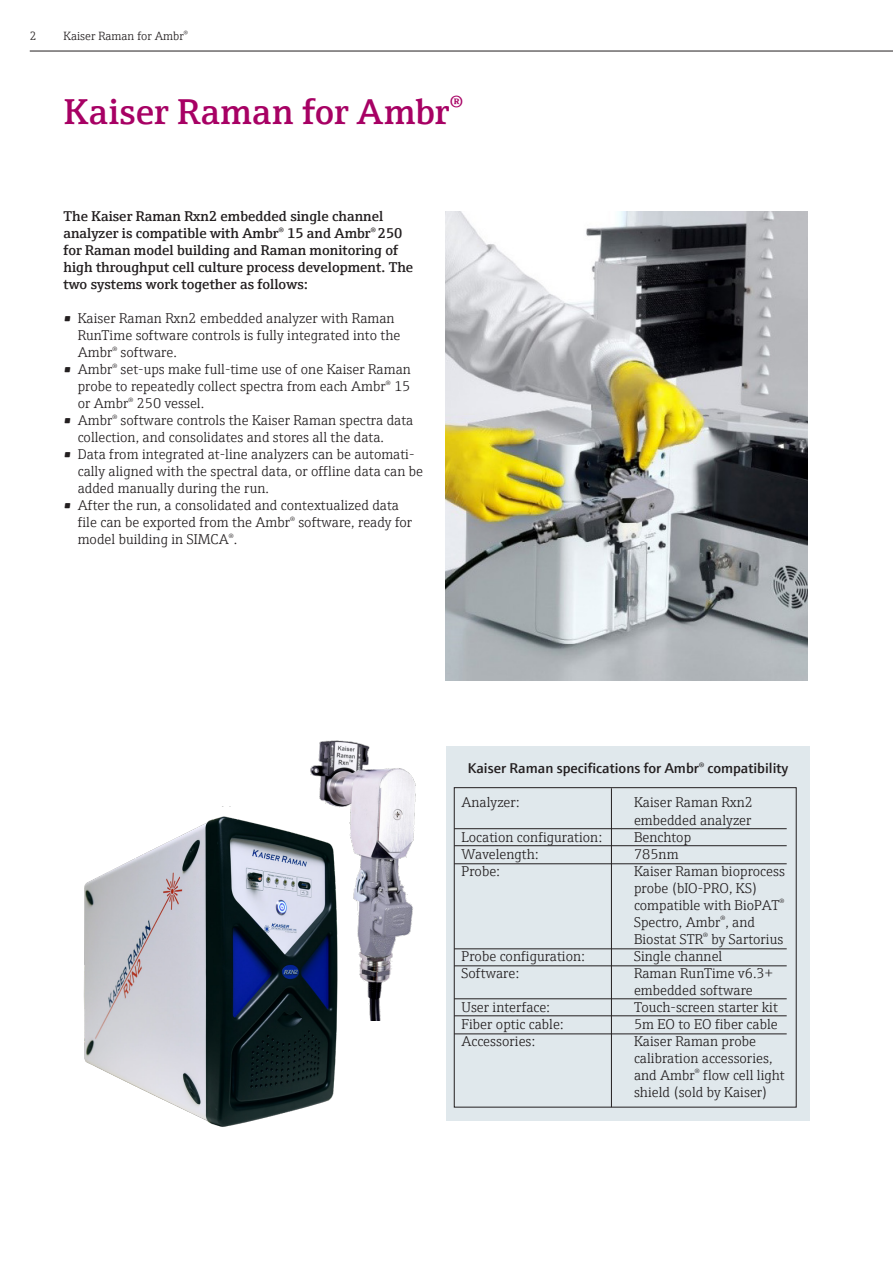
<style>
.page{position:relative;width:893px;height:1263px;background:#fff}
.page>*{position:absolute;margin:0;border:0;box-sizing:border-box;transform-origin:0 0}
.Inside_Headline{font:600 36px "E+H Serif";letter-spacing:.005em;color:#a70164}
.Copy_Default{font:300 14.25px/17px "E+H Serif";color:#231f20}
.Copy_Accent__Strg_Sh{font:600 14.25px/17px "E+H Serif";color:#231f20}
.Chart_Legend{font:600 14.25px "E+H Sans";color:#231f20}
.Topline_Inside{font:300 12px "E+H Serif";color:#231f20}
.s1{font-weight:600}
</style>
<div class="page">
<hr style="left:30px;top:51px;width:863px;height:1px;background:#231f20">
<img style="left:310px;top:740px;width:106px;height:281px">
<img style="left:446px;top:212px;width:362px;height:468px">
<div style="left:446px;top:747px;width:363px;height:374px;background:#e0e8ec"></div>
<div style="left:454px;top:787px;width:342px;height:320px;border:1px solid #231f20"></div>
<hr style="left:454px;top:828px;width:333px;height:1px;background:#231f20">
<hr style="left:454px;top:845px;width:333px;height:1px;background:#231f20">
<hr style="left:454px;top:863px;width:333px;height:1px;background:#231f20">
<hr style="left:454px;top:948px;width:333px;height:1px;background:#231f20">
<hr style="left:454px;top:965px;width:333px;height:1px;background:#231f20">
<hr style="left:454px;top:998px;width:333px;height:1px;background:#231f20">
<hr style="left:454px;top:1015px;width:333px;height:1px;background:#231f20">
<hr style="left:454px;top:1034px;width:333px;height:1px;background:#231f20">
<hr style="left:611px;top:788px;width:1px;height:319px;background:#231f20">
<img style="left:83px;top:807px;width:269px;height:320px">
<p class="Topline_Inside" style="left:30px;top:27px;width:8px">2</p>
<p class="Topline_Inside" style="left:64px;top:27px;width:126px">Kaiser Raman for Ambr<sup>®</sup></p>
<p class="Inside_Headline" style="left:64px;top:84px;width:400px">Kaiser Raman for Ambr<sup>®</sup></p>
<p class="Copy_Accent__Strg_Sh" style="left:63px;top:207px;width:351px">The Kaiser Raman Rxn2 embedded single channel analyzer is compatible with Ambr<sup>®</sup> 15 and Ambr<sup>®</sup> 250 for Raman model building and Raman monitoring of high throughput cell culture process development. The two systems work together as follows:</p>
<p class="Copy_Default" style="left:78px;top:309px;width:324px;text-indent:-14px"><span class="s1">•</span> Kaiser Raman Rxn2 embedded analyzer with Raman<br>RunTime software controls is fully integrated into the<br>Ambr<sup>®</sup> software.</p>
<p class="Copy_Default" style="left:78px;top:360px;width:335px;text-align:justify;text-indent:-14px"><span class="s1">•</span> Ambr<sup>®</sup> set-ups make full-time use of one Kaiser Raman probe to repeatedly collect spectra from each Ambr<sup>®</sup> 15 or Ambr<sup>®</sup> 250 vessel.</p>
<p class="Copy_Default" style="left:78px;top:411px;width:337px;text-indent:-14px"><span class="s1">•</span> Ambr<sup>®</sup> software controls the Kaiser Raman spectra data collection, and consolidates and stores all the data.</p>
<p class="Copy_Default" style="left:78px;top:445px;width:347px;text-indent:-14px"><span class="s1">•</span> Data from integrated at-line analyzers can be automati&shy;cally aligned with the spectral data, or offline data can be added manually during the run.</p>
<p class="Copy_Default" style="left:78px;top:496px;width:336px;text-indent:-14px"><span class="s1">•</span> After the run, a consolidated and contextualized data file can be exported from the Ambr<sup>®</sup> software, ready for model building in SIMCA<sup>®</sup>.</p>
<p class="Chart_Legend" style="left:468px;top:758px;width:322px">Kaiser Raman specifications for Ambr<sup>®</sup> compatibility</p>
<p class="Copy_Default" style="left:461px;top:793px;width:59px">Analyzer:</p>
<p class="Copy_Default" style="left:634px;top:793px;width:121px">Kaiser Raman Rxn2 embedded analyzer</p>
<p class="Copy_Default" style="left:461px;top:827px;width:142px">Location configuration:</p>
<p class="Copy_Default" style="left:634px;top:827px;width:59px">Benchtop</p>
<p class="Copy_Default" style="left:461px;top:844px;width:79px">Wavelength:</p>
<p class="Copy_Default" style="left:634px;top:844px;width:46px">785nm</p>
<p class="Copy_Default" style="left:461px;top:861px;width:40px">Probe:</p>
<p class="Copy_Default" style="left:634px;top:861px;width:152px">Kaiser Raman bioprocess probe (bIO-PRO, KS) compatible with BioPAT<sup>®<br></sup>Spectro, Ambr<sup>®</sup>, and<br>Biostat STR<sup>®</sup> by Sartorius</p>
<p class="Copy_Default" style="left:461px;top:946px;width:125px">Probe configuration:</p>
<p class="Copy_Default" style="left:634px;top:946px;width:90px">Single channel</p>
<p class="Copy_Default" style="left:461px;top:963px;width:59px">Software:</p>
<p class="Copy_Default" style="left:634px;top:963px;width:140px">Raman RunTime v6.3+ embedded software</p>
<p class="Copy_Default" style="left:461px;top:997px;width:90px">User interface:</p>
<p class="Copy_Default" style="left:634px;top:997px;width:145px">Touch-screen starter kit</p>
<p class="Copy_Default" style="left:461px;top:1014px;width:104px">Fiber optic cable:</p>
<p class="Copy_Default" style="left:634px;top:1014px;width:145px">5m EO to EO fiber cable</p>
<p class="Copy_Default" style="left:461px;top:1031px;width:75px">Accessories:</p>
<p class="Copy_Default" style="left:634px;top:1031px;width:152px">Kaiser Raman probe calibration accessories, and Ambr<sup>®</sup> flow cell light shield (sold by Kaiser)</p>
</div>
